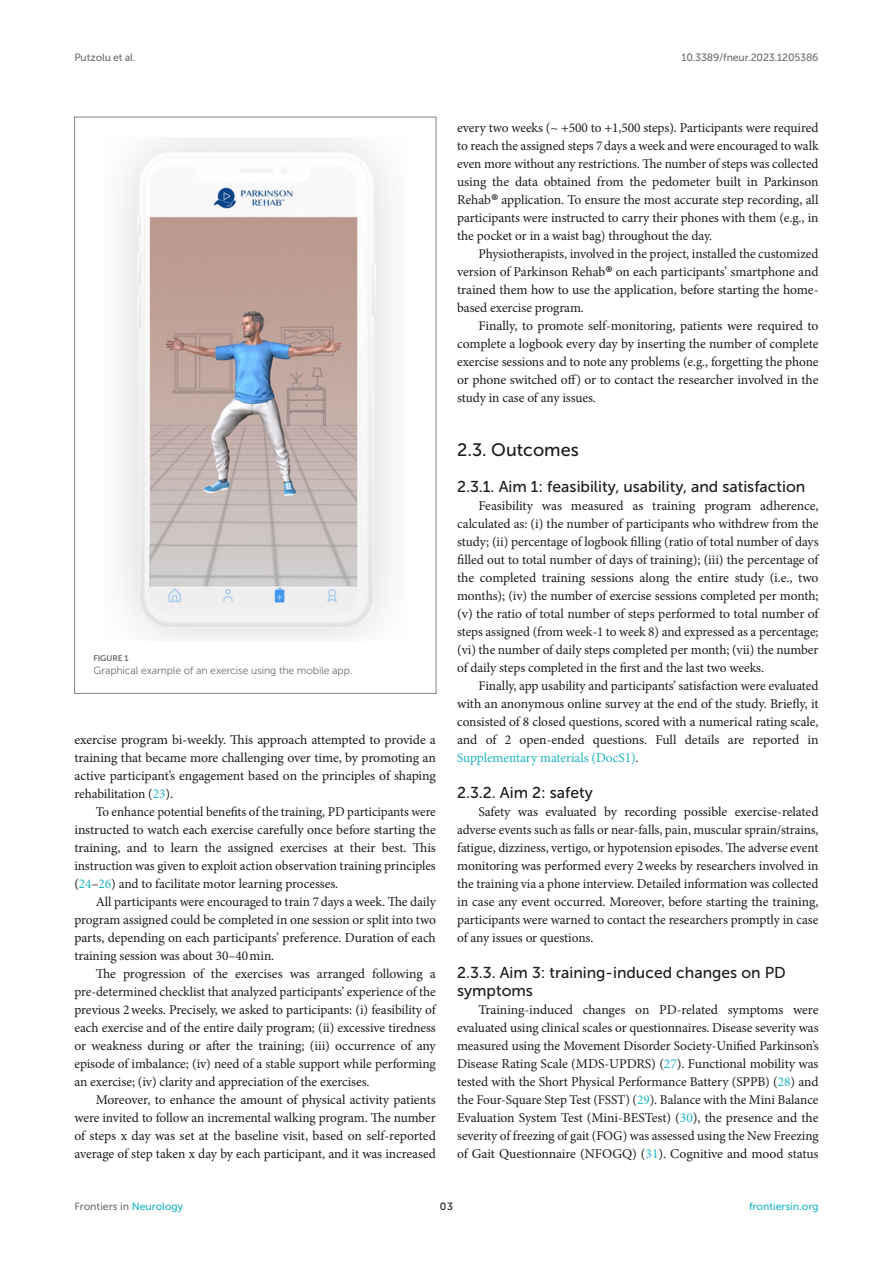
<style>
.page{position:relative;width:893px;height:1263px;background:#fff}
.page>*{position:absolute;margin:0;border:0;box-sizing:border-box;transform-origin:0 0}
.HEAD_2{font:18px "Museo Sans 500";color:#1b1c1b}
.HEAD_3{font:15.75px/18px "Museo Sans 500";color:#1b1c1b}
.HEAD_3_after_HEAD_2{font:15.75px "Museo Sans 500";color:#1b1c1b}
.TEXT{font:13.5px/18px "Minion Pro";letter-spacing:-.005em;color:#1b1c1b;text-align:justify}
.TEXT_FLUSH{font:13.5px/18px "Minion Pro";letter-spacing:-.01em;color:#1b1c1b;text-align:justify}
.t1{font:10.5px "Museo Sans 500";letter-spacing:-.015em;color:#706f70}
.FIG_LEG{font:10.5px "Museo Sans 300";letter-spacing:-.01em;color:#706f70}
.t2{font:10.5px "Museo Sans 500";color:#1db5c3}
.t3{font:10.5px "Museo Sans 500";color:#1b1c1b}
.FIG_HD{font:8.25px "Museo Sans 700";letter-spacing:-.01em;color:#706f70}
.s1{color:#1db5c3}
.s2{font-size:22.5px;color:#000}
</style>
<div class="page">
<img style="left:122px;top:137px;width:269px;height:504px">
<p class="t1" style="left:74px;top:51px;width:63px">Putzolu et al.</p>
<p class="t1" style="left:681px;top:51px;width:139px">10.3389/fneur.2023.1205386</p>
<p class="FIG_HD" style="left:94px;top:653px;width:37px">FIGURE 1</p>
<p class="FIG_LEG" style="left:94px;top:665px;width:260px">Graphical example of an exercise using the mobile app.</p>
<p class="TEXT" style="left:74px;top:731px;width:363px">exercise program bi-weekly. This approach attempted to provide a training that became more challenging over time, by promoting an active participant’s engagement based on the principles of shaping rehabilitation (<span class="s1">23</span>).</p>
<p class="TEXT" style="left:74px;top:803px;width:363px;text-indent:21px">To enhance potential benefits of the training, PD participants were instructed to watch each exercise carefully once before starting the training, and to learn the assigned exercises at their best. This instruction was given to exploit action observation training principles (<span class="s1">24</span>–<span class="s1">26</span>) and to facilitate motor learning processes.</p>
<p class="TEXT" style="left:74px;top:893px;width:363px;text-indent:21px">All participants were encouraged to train 7days a week. The daily program assigned could be completed in one session or split into two parts, depending on each participants’ preference. Duration of each training session was about 30–40min.</p>
<p class="TEXT" style="left:74px;top:965px;width:363px;text-indent:21px">The progression of the exercises was arranged following a pre-determined checklist that analyzed participants’ experience of the previous 2weeks. Precisely, we asked to participants: (i) feasibility of each exercise and of the entire daily program; (ii) excessive tiredness or weakness during or after the training; (iii) occurrence of any episode of imbalance; (iv) need of a stable support while performing an exercise; (iv) clarity and appreciation of the exercises.</p>
<p class="TEXT" style="left:74px;top:1091px;width:363px;text-indent:21px">Moreover, to enhance the amount of physical activity patients were invited to follow an incremental walking program. The number of steps x day was set at the baseline visit, based on self-reported average of step taken x day by each participant, and it was increased</p>
<p class="TEXT" style="left:457px;top:119px;width:363px">every two weeks (~ +500 to +1,500 steps). Participants were required to reach the assigned steps 7days a week and were encouraged to walk even more without any restrictions. The number of steps was collected using the data obtained from the pedometer built in Parkinson Rehab<span class="s2">®</span> application. To ensure the most accurate step recording, all participants were instructed to carry their phones with them (e.g., in the pocket or in a waist bag) throughout the day.</p>
<p class="TEXT" style="left:457px;top:245px;width:363px;text-indent:21px">Physiotherapists, involved in the project, installed the customized version of Parkinson Rehab<span class="s2">®</span> on each participants’ smartphone and trained them how to use the application, before starting the home&shy;based exercise program.</p>
<p class="TEXT" style="left:457px;top:317px;width:363px;text-indent:21px">Finally, to promote self-monitoring, patients were required to complete a logbook every day by inserting the number of complete exercise sessions and to note any problems (e.g., forgetting the phone or phone switched off) or to contact the researcher involved in the study in case of any issues.</p>
<p class="HEAD_2" style="left:457px;top:440px;width:123px">2.3. Outcomes</p>
<p class="HEAD_3_after_HEAD_2" style="left:457px;top:478px;width:350px">2.3.1. Aim 1: feasibility, usability, and satisfaction</p>
<p class="TEXT_FLUSH" style="left:457px;top:497px;width:363px;text-indent:21px">Feasibility was measured as training program adherence, calculated as: (i) the number of participants who withdrew from the study; (ii) percentage of logbook filling (ratio of total number of days filled out to total number of days of training); (iii) the percentage of the completed training sessions along the entire study (i.e., two months); (iv) the number of exercise sessions completed per month; (v) the ratio of total number of steps performed to total number of steps assigned (from week-1 to week 8) and expressed as a percentage; (vi) the number of daily steps completed per month; (vii) the number of daily steps completed in the first and the last two weeks.</p>
<p class="TEXT" style="left:457px;top:677px;width:363px;text-indent:21px">Finally, app usability and participants’ satisfaction were evaluated with an anonymous online survey at the end of the study. Briefly, it consisted of 8 closed questions, scored with a numerical rating scale, and of 2 open-ended questions. Full details are reported in <span class="s1">Supplementary materials (DocS1)</span>.</p>
<p class="HEAD_3" style="left:457px;top:784px;width:137px">2.3.2. Aim 2: safety</p>
<p class="TEXT_FLUSH" style="left:457px;top:803px;width:363px;text-indent:21px">Safety was evaluated by recording possible exercise-related adverse events such as falls or near-falls, pain, muscular sprain/strains, fatigue, dizziness, vertigo, or hypotension episodes. The adverse event monitoring was performed every 2weeks by researchers involved in the training via a phone interview. Detailed information was collected in case any event occurred. Moreover, before starting the training, participants were warned to contact the researchers promptly in case of any issues or questions.</p>
<p class="HEAD_3" style="left:457px;top:964px;width:330px">2.3.3. Aim 3: training-induced changes on PD symptoms</p>
<p class="TEXT_FLUSH" style="left:457px;top:1001px;width:363px;text-indent:21px">Training-induced changes on PD-related symptoms were evaluated using clinical scales or questionnaires. Disease severity was measured using the Movement Disorder Society-Unified Parkinson’s Disease Rating Scale (MDS-UPDRS) (<span class="s1">27</span>). Functional mobility was tested with the Short Physical Performance Battery (SPPB) (<span class="s1">28</span>) and the Four-Square Step Test (FSST) (<span class="s1">29</span>). Balance with the Mini Balance Evaluation System Test (Mini-BESTest) (<span class="s1">30</span>), the presence and the severity of freezing of gait (FOG) was assessed using the New Freezing of Gait Questionnaire (NFOGQ) (<span class="s1">31</span>). Cognitive and mood status</p>
<p class="t1" style="left:74px;top:1200px;width:110px">Frontiers in <span class="s1">Neurology</span></p>
<p class="t3" style="left:440px;top:1200px;width:15px">03</p>
<p class="t2" style="left:749px;top:1200px;width:71px">frontiersin.org</p>
</div>
